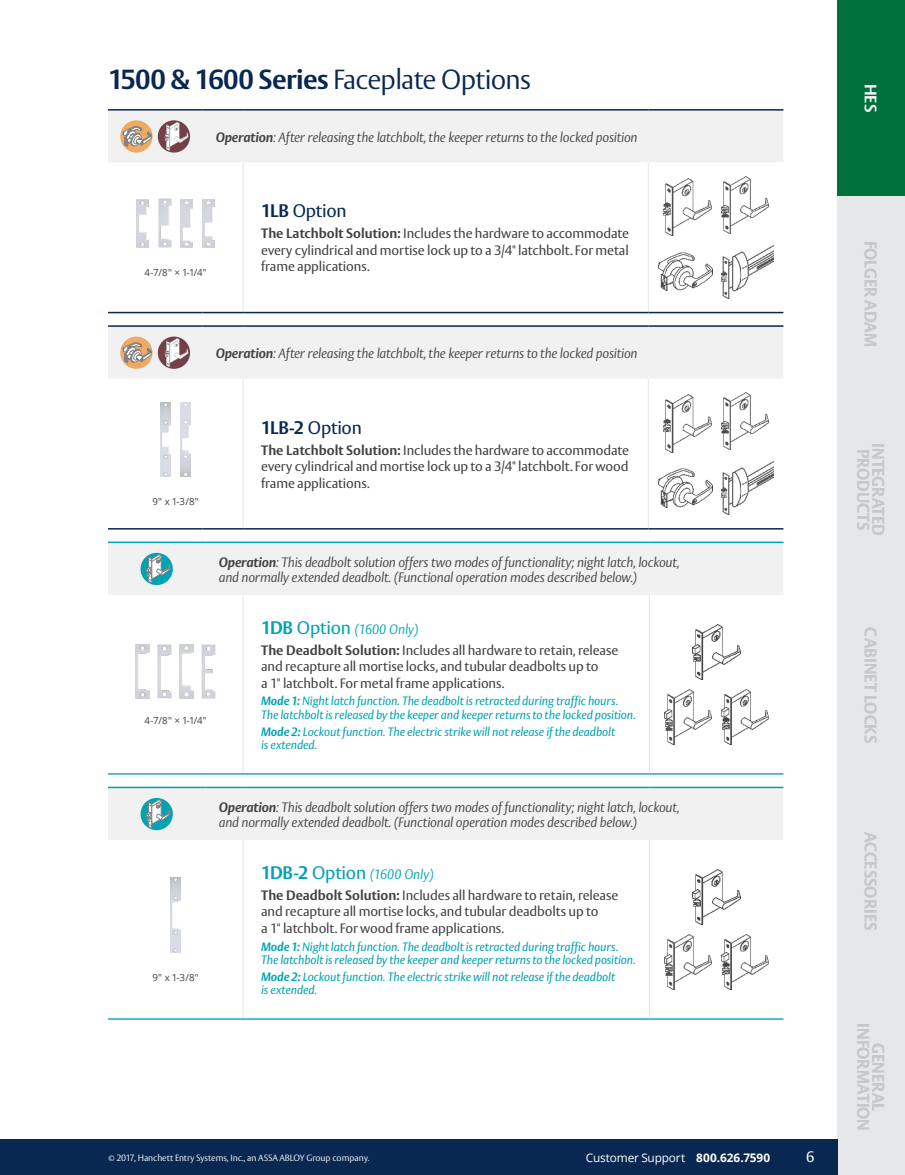
<style>
.page{position:relative;width:905px;height:1175px;background:#fff}
.page>*{position:absolute;margin:0;border:0;box-sizing:border-box;transform-origin:0 0}
.t1{font:300 27.3px "ASSA Vesta";letter-spacing:-.03em;color:#082851}
.t2{font:18px "ASSA Vesta";letter-spacing:-.01em;color:#082851}
.t3{font:700 16.5px/15px "ASSA Vesta";letter-spacing:.005em;color:#c7c8ca;text-align:center}
.t4{font:700 16.5px "ASSA Vesta";color:#fff}
.t5{font:15px "ASSA Vesta";color:#fff}
.t6{font:13.5px/16.5px "ASSA Vesta";letter-spacing:-.01em;color:#414042}
.t7{font:italic 300 13.5px/15px "ASSA Vesta";letter-spacing:-.02em;color:#414042}
.t8{font:italic 12px/13.5px "ASSA Vesta";letter-spacing:-.01em;color:#00a2b1}
.t9{font:11.85px "Open Sans";letter-spacing:-.015em;color:#fff}
.t10{font:9.75px "Open Sans";color:#414042}
.t11{font:300 9px "ASSA Vesta";letter-spacing:-.01em;color:#fff}
.s1{font-weight:700}
.s2{font-weight:700;font-size:18px;color:#00a2b1}
.s3{font-size:18px;color:#00a2b1}
.s4{font-weight:300;font-style:italic;color:#00a2b1}
.s5{font-size:7.05px}
</style>
<div class="page">
<div style="left:837px;top:0;width:67px;height:1174px;background:#e6e7e8"></div>
<div style="left:0;top:1139px;width:837px;height:35px;background:#082851"></div>
<hr style="left:243px;top:162px;width:1px;height:150px;background:#e6e7e8">
<hr style="left:648px;top:162px;width:1px;height:150px;background:#e6e7e8">
<hr style="left:108px;top:109px;width:94px;height:2px;background:#082851">
<hr style="left:202px;top:109px;width:41px;height:2px;background:#082851">
<hr style="left:243px;top:109px;width:405px;height:2px;background:#082851">
<hr style="left:648px;top:109px;width:135px;height:2px;background:#082851">
<hr style="left:108px;top:312px;width:94px;height:1px;background:#082851">
<hr style="left:202px;top:312px;width:41px;height:1px;background:#082851">
<hr style="left:243px;top:312px;width:405px;height:1px;background:#082851">
<hr style="left:648px;top:312px;width:135px;height:1px;background:#082851">
<div style="left:108px;top:110px;width:675px;height:52px;background:#f1f1f2"></div>
<img style="left:136px;top:199px;width:13px;height:48px">
<img style="left:158px;top:199px;width:13px;height:48px">
<img style="left:180px;top:199px;width:13px;height:48px">
<img style="left:202px;top:199px;width:13px;height:48px">
<img style="left:663px;top:178px;width:48px;height:58px">
<img style="left:721px;top:177px;width:47px;height:56px">
<img style="left:659px;top:253px;width:53px;height:38px">
<img style="left:721px;top:245px;width:52px;height:53px">
<hr style="left:243px;top:378px;width:1px;height:150px;background:#e6e7e8">
<hr style="left:648px;top:378px;width:1px;height:150px;background:#e6e7e8">
<hr style="left:108px;top:325px;width:94px;height:2px;background:#082851">
<hr style="left:202px;top:325px;width:41px;height:2px;background:#082851">
<hr style="left:243px;top:325px;width:405px;height:2px;background:#082851">
<hr style="left:648px;top:325px;width:135px;height:2px;background:#082851">
<hr style="left:108px;top:528px;width:94px;height:1px;background:#082851">
<hr style="left:202px;top:528px;width:41px;height:1px;background:#082851">
<hr style="left:243px;top:528px;width:405px;height:1px;background:#082851">
<hr style="left:648px;top:528px;width:135px;height:1px;background:#082851">
<div style="left:108px;top:326px;width:675px;height:52px;background:#f1f1f2"></div>
<img style="left:160px;top:402px;width:11px;height:74px">
<img style="left:180px;top:402px;width:11px;height:74px">
<img style="left:663px;top:395px;width:48px;height:57px">
<img style="left:721px;top:393px;width:47px;height:56px">
<img style="left:659px;top:469px;width:53px;height:38px">
<img style="left:721px;top:461px;width:52px;height:53px">
<hr style="left:243px;top:595px;width:1px;height:178px;background:#e6e7e8">
<hr style="left:649px;top:595px;width:1px;height:178px;background:#e6e7e8">
<hr style="left:108px;top:541px;width:97px;height:2px;background:#00a2b1">
<hr style="left:205px;top:541px;width:38px;height:2px;background:#00a2b1">
<hr style="left:243px;top:541px;width:406px;height:2px;background:#00a2b1">
<hr style="left:649px;top:541px;width:134px;height:2px;background:#00a2b1">
<hr style="left:108px;top:773px;width:97px;height:1px;background:#1fa9b7">
<hr style="left:205px;top:773px;width:38px;height:1px;background:#1fa9b7">
<hr style="left:243px;top:773px;width:406px;height:1px;background:#1fa9b7">
<hr style="left:649px;top:773px;width:134px;height:1px;background:#1fa9b7">
<div style="left:108px;top:542px;width:675px;height:53px;background:#f1f1f2"></div>
<img style="left:136px;top:644px;width:13px;height:54px">
<img style="left:157px;top:644px;width:14px;height:54px">
<img style="left:179px;top:645px;width:14px;height:53px">
<img style="left:201px;top:644px;width:14px;height:54px">
<img style="left:692px;top:624px;width:48px;height:55px">
<img style="left:664px;top:689px;width:47px;height:55px">
<img style="left:721px;top:689px;width:47px;height:55px">
<hr style="left:243px;top:840px;width:1px;height:178px;background:#e6e7e8">
<hr style="left:649px;top:840px;width:1px;height:178px;background:#e6e7e8">
<hr style="left:108px;top:786px;width:97px;height:2px;background:#00a2b1">
<hr style="left:205px;top:786px;width:38px;height:2px;background:#00a2b1">
<hr style="left:243px;top:786px;width:406px;height:2px;background:#00a2b1">
<hr style="left:649px;top:786px;width:134px;height:2px;background:#00a2b1">
<hr style="left:108px;top:1018px;width:97px;height:1px;background:#1fa9b7">
<hr style="left:205px;top:1018px;width:38px;height:1px;background:#1fa9b7">
<hr style="left:243px;top:1018px;width:406px;height:1px;background:#1fa9b7">
<hr style="left:649px;top:1018px;width:134px;height:1px;background:#1fa9b7">
<div style="left:108px;top:787px;width:675px;height:53px;background:#f1f1f2"></div>
<img style="left:170px;top:877px;width:11px;height:75px">
<img style="left:692px;top:869px;width:48px;height:55px">
<img style="left:664px;top:934px;width:47px;height:55px">
<img style="left:721px;top:934px;width:47px;height:55px">
<div style="left:837px;top:0;width:67px;height:196px;background:#00703c"></div>
<h1 class="t1" style="left:108px;top:63px;width:424px"><span class="s1">1500 &amp; 1600 Series</span> Faceplate Options</h1>
<p class="t7" style="left:216px;top:130px;width:423px"><span class="s1">Operation</span>: After releasing the latchbolt, the keeper returns to the locked position</p>
<p class="t10" style="left:144px;top:266px;width:64px">4-7/8" × 1-1/4"</p>
<h2 class="t2" style="left:261px;top:200px;width:87px"><span class="s1">1LB</span> Option</h2>
<p class="t6" style="left:261px;top:226px;width:369px;text-align:justify"><span class="s1">The Latchbolt Solution:</span> Includes the hardware to accommodate every cylindrical and mortise lock up to a 3/4" latchbolt. For metal frame applications.</p>
<p class="t7" style="left:216px;top:346px;width:423px"><span class="s1">Operation</span>: After releasing the latchbolt, the keeper returns to the locked position</p>
<p class="t10" style="left:152px;top:495px;width:48px">9" x 1-3/8"</p>
<h2 class="t2" style="left:261px;top:416px;width:102px"><span class="s1">1LB-2</span> Option</h2>
<p class="t6" style="left:261px;top:442px;width:369px;text-align:justify"><span class="s1">The Latchbolt Solution:</span> Includes the hardware to accommodate every cylindrical and mortise lock up to a 3/4" latchbolt. For wood frame applications.</p>
<p class="t7" style="left:219px;top:555px;width:462px"><span class="s1">Operation</span>: This deadbolt solution offers two modes of functionality; night latch, lockout, and normally extended deadbolt. (Functional operation modes described below.)</p>
<p class="t10" style="left:144px;top:714px;width:64px">4-7/8" × 1-1/4"</p>
<p class="t6" style="left:261px;top:619px;width:359px;line-height:21px"><span class="s2">1DB</span> <span class="s3">Option</span> <span class="s4">(1600 Only)<br></span><span class="s1">The Deadbolt Solution:</span> Includes all hardware to retain, release</p>
<p class="t6" style="left:261px;top:658px;width:339px">and recapture all mortise locks, and tubular deadbolts up to a 1" latchbolt. For metal frame applications.</p>
<p class="t8" style="left:261px;top:695px;width:376px"><span class="s1">Mode 1:</span> Night latch function. The deadbolt is retracted during traffic hours.<br>The latchbolt is released by the keeper and keeper returns to the locked position.</p>
<p class="t8" style="left:261px;top:725px;width:355px"><span class="s1">Mode 2:</span> Lockout function. The electric strike will not release if the deadbolt is extended.</p>
<p class="t10" style="left:152px;top:970px;width:48px">9" x 1-3/8"</p>
<p class="t7" style="left:219px;top:800px;width:462px"><span class="s1">Operation</span>: This deadbolt solution offers two modes of functionality; night latch, lockout, and normally extended deadbolt. (Functional operation modes described below.)</p>
<p class="t6" style="left:261px;top:864px;width:359px;line-height:21px"><span class="s2">1DB-2</span> <span class="s3">Option</span> <span class="s4">(1600 Only)<br></span><span class="s1">The Deadbolt Solution:</span> Includes all hardware to retain, release</p>
<p class="t6" style="left:261px;top:903px;width:339px">and recapture all mortise locks, and tubular deadbolts up to a 1" latchbolt. For wood frame applications.</p>
<p class="t8" style="left:261px;top:940px;width:376px"><span class="s1">Mode 1:</span> Night latch function. The deadbolt is retracted during traffic hours.<br>The latchbolt is released by the keeper and keeper returns to the locked position.</p>
<p class="t8" style="left:261px;top:970px;width:355px"><span class="s1">Mode 2:</span> Lockout function. The electric strike will not release if the deadbolt is extended.</p>
<p class="t11" style="left:109px;top:1152px;width:262px"><span class="s5">©</span> 2017, Hanchett Entry Systems, Inc., an ASSA ABLOY Group company.</p>
<p class="t9" style="left:586px;top:1149px;width:186px">Customer Support <span class="s1">800.626.7590</span></p>
<p class="t5" style="left:806px;top:1147px;width:10px">6</p>
<p class="t4" style="left:880px;top:84px;width:30px;rotate:90deg">HES</p>
<p class="t3" style="left:877px;top:240px;width:108px;rotate:90deg">FOLGER ADAM</p>
<p class="t3" style="left:885px;top:443px;width:94px;rotate:90deg">INTEGRATED<br>PRODUCTS</p>
<p class="t3" style="left:877px;top:627px;width:117px;rotate:90deg">CABINET LOCKS</p>
<p class="t3" style="left:877px;top:832px;width:100px;rotate:90deg">ACCESSORIES</p>
<p class="t3" style="left:885px;top:1023px;width:109px;rotate:90deg">GENERAL<br>INFORMATION</p>
</div>
